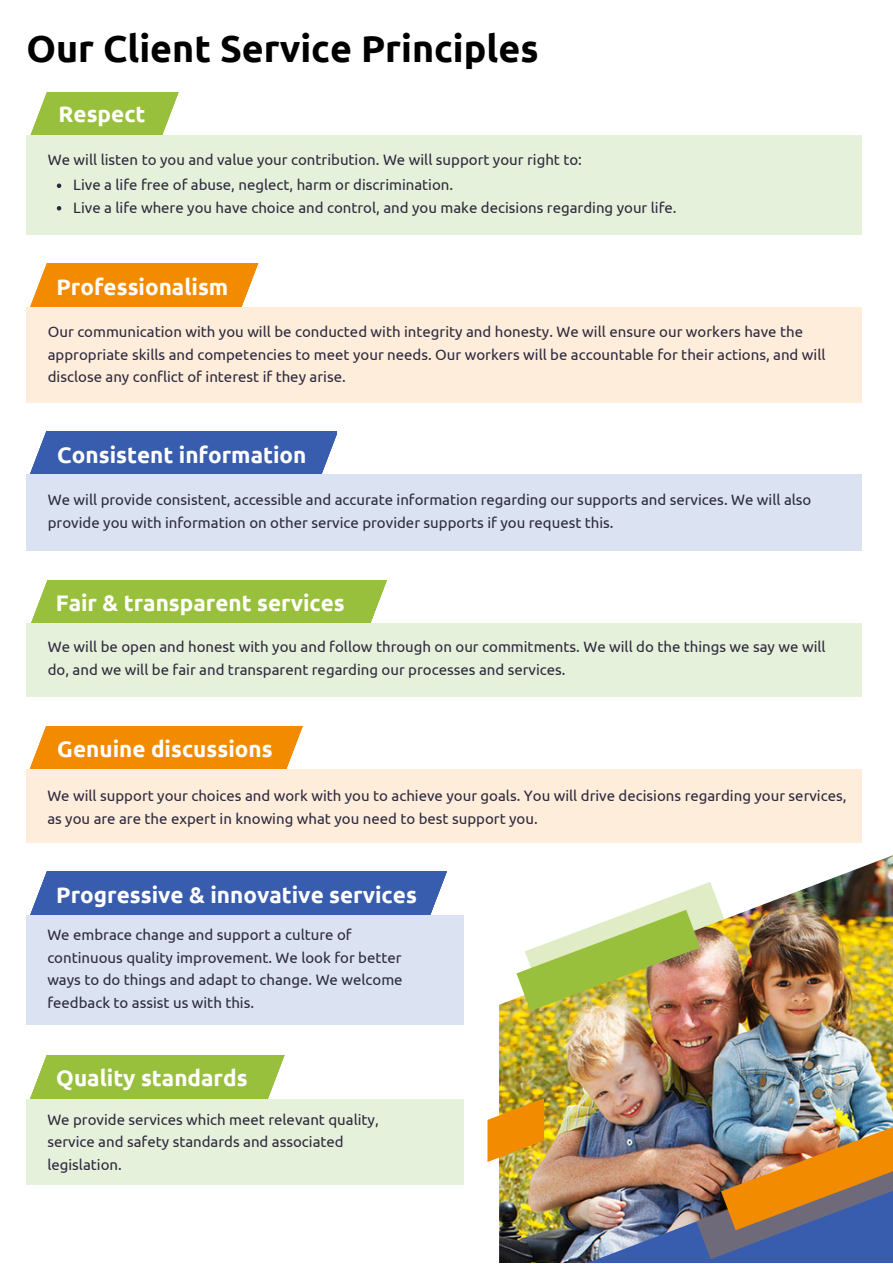
<style>
.page{position:relative;width:893px;height:1264px;background:#fff}
.page>*{position:absolute;margin:0;border:0;box-sizing:border-box;transform-origin:0 0}
.t1{font:700 37.5px "Ubuntu";color:#000}
.t2{font:700 22.5px "Ubuntu";color:#fff}
.t3{font:15px/22.5px "Ubuntu";color:#2d2a3d}
</style>
<div class="page">
<img style="left:499px;top:855px;width:393px;height:407px">
<img style="left:487px;top:1098px;width:57px;height:63px">
<img style="left:499px;top:855px;width:270px;height:166px">
<img style="left:499px;top:876px;width:246px;height:167px">
<img style="left:650px;top:1091px;width:242px;height:171px">
<div style="left:27px;top:92px;width:157px;height:48px;background:#98c03c"></div>
<svg style="left:27px;top:92px;width:20px;height:43px"></svg>
<svg style="left:162px;top:92px;width:22px;height:43px"></svg>
<div style="left:26px;top:135px;width:836px;height:100px;background:#e6f1db"></div>
<div style="left:27px;top:264px;width:242px;height:48px;background:#f28b00"></div>
<svg style="left:27px;top:263px;width:22px;height:44px"></svg>
<svg style="left:236px;top:263px;width:33px;height:44px"></svg>
<div style="left:26px;top:307px;width:836px;height:95px;background:#ffeddc"></div>
<div style="left:26px;top:431px;width:311px;height:48px;background:#385dae"></div>
<svg style="left:26px;top:431px;width:23px;height:44px"></svg>
<svg style="left:316px;top:435px;width:52px;height:40px"></svg>
<div style="left:26px;top:475px;width:836px;height:76px;background:#dbe2f1"></div>
<div style="left:27px;top:580px;width:377px;height:48px;background:#98c03c"></div>
<svg style="left:27px;top:580px;width:20px;height:43px"></svg>
<svg style="left:371px;top:580px;width:33px;height:43px"></svg>
<div style="left:26px;top:623px;width:836px;height:74px;background:#e6f1db"></div>
<div style="left:26px;top:726px;width:291px;height:48px;background:#f28b00"></div>
<svg style="left:26px;top:726px;width:20px;height:43px"></svg>
<svg style="left:286px;top:726px;width:31px;height:43px"></svg>
<div style="left:26px;top:769px;width:836px;height:74px;background:#ffeddc"></div>
<div style="left:27px;top:871px;width:422px;height:48px;background:#385dae"></div>
<svg style="left:430px;top:871px;width:34px;height:72px"></svg>
<svg style="left:27px;top:871px;width:20px;height:44px"></svg>
<div style="left:26px;top:915px;width:437px;height:109px;background:#dbe2f1"></div>
<div style="left:27px;top:1055px;width:258px;height:48px;background:#98c03c"></div>
<svg style="left:27px;top:1055px;width:20px;height:43px"></svg>
<svg style="left:268px;top:1055px;width:17px;height:43px"></svg>
<div style="left:26px;top:1098px;width:437px;height:86px;background:#e6f1db"></div>
<svg style="left:57px;top:183px;width:4px;height:5px"></svg>
<svg style="left:57px;top:206px;width:4px;height:4px"></svg>
<p class="t1" style="left:26px;top:27px;width:513px">Our Client Service Principles</p>
<p class="t2" style="left:59px;top:101px;width:88px">Respect</p>
<p class="t3" style="left:48px;top:149px;width:535px">We will listen to you and value your contribution. We will support your right to:</p>
<p class="t3" style="left:73px;top:173px;width:381px">Live a life free of abuse, neglect, harm or discrimination.</p>
<p class="t3" style="left:73px;top:196px;width:604px">Live a life where you have choice and control, and you make decisions regarding your life.</p>
<p class="t2" style="left:56px;top:274px;width:173px">Professionalism</p>
<p class="t3" style="left:48px;top:320px;width:779px">Our communication with you will be conducted with integrity and honesty. We will ensure our workers have the appropriate skills and competencies to meet your needs. Our workers will be accountable for their actions, and will disclose any conflict of interest if they arise.</p>
<p class="t2" style="left:57px;top:441px;width:251px">Consistent information</p>
<p class="t3" style="left:48px;top:488px;width:765px">We will provide consistent, accessible and accurate information regarding our supports and services. We will also provide you with information on other service provider supports if you request this.</p>
<p class="t2" style="left:56px;top:590px;width:290px">Fair &amp; transparent services</p>
<p class="t3" style="left:48px;top:635px;width:779px">We will be open and honest with you and follow through on our commitments. We will do the things we say we will do, and we will be fair and transparent regarding our processes and services.</p>
<p class="t2" style="left:57px;top:736px;width:217px">Genuine discussions</p>
<p class="t3" style="left:47px;top:784px;width:800px">We will support your choices and work with you to achieve your goals. You will drive decisions regarding your services, as you are are the expert in knowing what you need to best support you.</p>
<p class="t2" style="left:56px;top:881px;width:362px">Progressive &amp; innovative services</p>
<p class="t3" style="left:47px;top:923px;width:357px">We embrace change and support a culture of continuous quality improvement. We look for better ways to do things and adapt to change. We welcome feedback to assist us with this.</p>
<p class="t2" style="left:56px;top:1065px;width:193px">Quality standards</p>
<p class="t3" style="left:47px;top:1108px;width:333px">We provide services which meet relevant quality, service and safety standards and associated legislation.</p>
</div>
